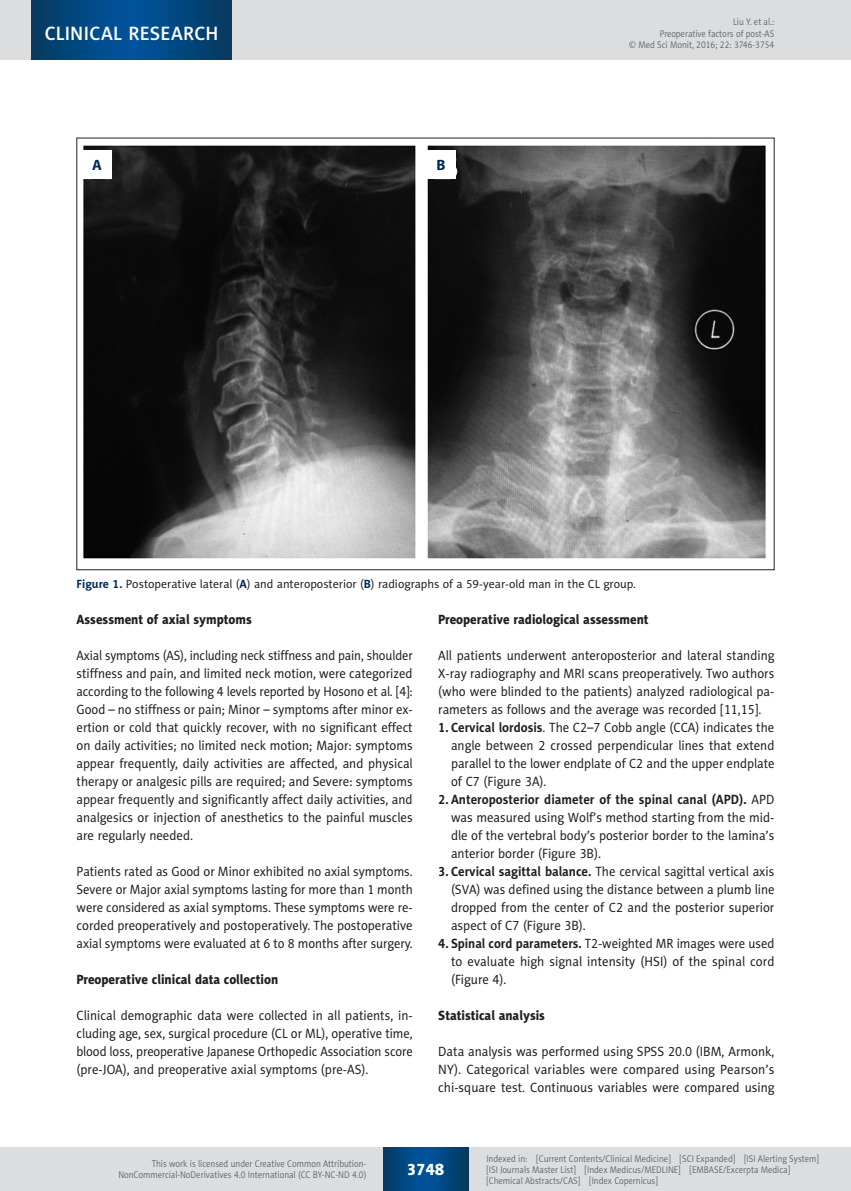
<style>
.page{position:relative;width:851px;height:1191px;background:#fff}
.page>*{position:absolute;margin:0;border:0;box-sizing:border-box;transform-origin:0 0}
.t1{font:19.5px "Naomi Sans EFN Medium";letter-spacing:.015em;color:#fff}
.t2{font:16.5px "Naomi Sans EFN Heavy";color:#fff}
.t3{font:700 15px "Myriad Pro";color:#00295c}
.MSM_Body{font:13.5px/18px "Naomi Sans EFN";color:#231f20;text-align:justify;scale:.95 1}
.MSM_Body-2{font:13.5px/18px "Naomi Sans EFN";color:#231f20;text-align:justify;scale:.93 1}
.MSM_Body_no_before{font:13.5px/18px "Naomi Sans EFN";color:#231f20;text-align:justify;scale:.95 1}
.MSM_Body-3{font:13.5px/18px "Naomi Sans EFN";color:#231f20;text-align:justify;scale:.94 1}
.MSM_Headline_2{font:13.5px "Naomi Sans EFN Heavy";color:#231f20;scale:.95 1}
.MSM_Body_no_before-2{font:13.5px/18px "Naomi Sans EFN";color:#231f20;text-align:justify;scale:.94 1}
.MSM_Rycina_tytul{font:12px "Naomi Sans EFN";color:#231f20}
.MSM_pagina_sygnatura{font:9.75px/11.2px "Naomi Sans EFN Light";color:#57585a;scale:.9 1}
.MSM_pagina_zywa{font:9.75px/11.2px "Naomi Sans EFN Light";color:#57585a;text-align:right;scale:.9 1}
.s1{font-weight:700;color:#00295c}
.s2{font-weight:700}
</style>
<div class="page">
<img style="left:83px;top:145px;width:683px;height:414px">
<div style="left:82px;top:151px;width:30px;height:28px;background:#fff"></div>
<div style="left:426px;top:151px;width:29px;height:28px;background:#fff"></div>
<div style="left:0;top:1148px;width:850px;height:43px;background:#dcdddf"></div>
<svg style="left:383px;top:1147px;width:85px;height:43px;background:#02477e"></svg>
<div style="left:0;top:0;width:850px;height:60px;background:#dcdddf"></div>
<hr style="left:850px;top:0;width:1px;height:60px;background:#dcdddf">
<svg style="left:32px;top:0;width:200px;height:60px;background:#02477e"></svg>
<h1 class="t1" style="left:45px;top:22px;width:175px">CLINICAL RESEARCH</h1>
<p class="t3" style="left:92px;top:155px;width:11px">A</p>
<p class="t3" style="left:436px;top:155px;width:11px">B</p>
<p class="MSM_pagina_zywa" style="left:659px;top:16px;width:129px">Liu Y. et al.:<br>Preoperative factors of post-AS</p>
<p class="MSM_pagina_sygnatura" style="left:629px;top:39px;width:163px">© Med Sci Monit, 2016; 22: 3746-3754</p>
<p class="MSM_Rycina_tytul" style="left:77px;top:577px;width:561px"><span class="s1">Figure 1.</span> Postoperative lateral (<span class="s1">A</span>) and anteroposterior (<span class="s1">B</span>) radiographs of a 59-year-old man in the CL group.</p>
<p class="MSM_Headline_2" style="left:77px;top:611px;width:186px">Assessment of axial symptoms</p>
<p class="MSM_Body-2" style="left:77px;top:646px;width:363px">Axial symptoms (AS), including neck stiffness and pain, shoulder stiffness and pain, and limited neck motion, were categorized according to the following 4 levels reported by Hosono et al. [4]:<br>Good – no stiffness or pain; Minor – symptoms after minor ex&shy;ertion or cold that quickly recover, with no significant effect on daily activities; no limited neck motion; Major: symptoms appear frequently, daily activities are affected, and physical therapy or analgesic pills are required; and Severe: symptoms appear frequently and significantly affect daily activities, and analgesics or injection of anesthetics to the painful muscles are regularly needed.</p>
<p class="MSM_Body-3" style="left:77px;top:862px;width:359px">Patients rated as Good or Minor exhibited no axial symptoms.<br>Severe or Major axial symptoms lasting for more than 1 month were considered as axial symptoms. These symptoms were re&shy;corded preoperatively and postoperatively. The postoperative axial symptoms were evaluated at 6 to 8 months after surgery.</p>
<p class="MSM_Headline_2" style="left:77px;top:971px;width:214px">Preoperative clinical data collection</p>
<p class="MSM_Body" style="left:77px;top:1006px;width:355px">Clinical demographic data were collected in all patients, in&shy;cluding age, sex, surgical procedure (CL or ML), operative time, blood loss, preoperative Japanese Orthopedic Association score (pre-JOA), and preoperative axial symptoms (pre-AS).</p>
<p class="MSM_Headline_2" style="left:438px;top:611px;width:223px">Preoperative radiological assessment</p>
<p class="MSM_Body" style="left:438px;top:646px;width:355px">All patients underwent anteroposterior and lateral standing X-ray radiography and MRI scans preoperatively. Two authors (who were blinded to the patients) analyzed radiological pa&shy;rameters as follows and the average was recorded [11,15].</p>
<p class="MSM_Body_no_before" style="left:451px;top:718px;width:342px;text-indent:-13px"><span class="s2">1. Cervical lordosis</span>. The C2–7 Cobb angle (CCA) indicates the angle between 2 crossed perpendicular lines that extend parallel to the lower endplate of C2 and the upper endplate of C7 (Figure 3A).</p>
<p class="MSM_Body_no_before" style="left:451px;top:790px;width:342px;text-indent:-13px"><span class="s2">2. Anteroposterior diameter of the spinal canal (APD).</span> APD was measured using Wolf’s method starting from the mid&shy;dle of the vertebral body’s posterior border to the lamina’s anterior border (Figure 3B).</p>
<p class="MSM_Body_no_before" style="left:451px;top:862px;width:342px;text-indent:-13px"><span class="s2">3. Cervical sagittal balance.</span> The cervical sagittal vertical axis (SVA) was defined using the distance between a plumb line dropped from the center of C2 and the posterior superior aspect of C7 (Figure 3B).</p>
<p class="MSM_Body_no_before-2" style="left:451px;top:934px;width:345px;text-indent:-13px"><span class="s2">4. Spinal cord parameters.</span> T2-weighted MR images were used to evaluate high signal intensity (HSI) of the spinal cord (Figure 4).</p>
<p class="MSM_Headline_2" style="left:438px;top:1007px;width:114px">Statistical analysis</p>
<p class="MSM_Body" style="left:438px;top:1042px;width:355px">Data analysis was performed using SPSS 20.0 (IBM, Armonk, NY). Categorical variables were compared using Pearson’s chi-square test. Continuous variables were compared using</p>
<p class="MSM_pagina_sygnatura" style="left:118px;top:1158px;width:277px;text-align:right">This work is licensed under Creative Common Attribution-<br>NonCommercial-NoDerivatives 4.0 International (CC BY-NC-ND 4.0)</p>
<p class="t2" style="left:406px;top:1159px;width:39px">3748</p>
<p class="MSM_pagina_sygnatura" style="left:486px;top:1152px;width:371px">Indexed in: [Current Contents/Clinical Medicine] [SCI Expanded] [ISI Alerting System] [ISI Journals Master List] [Index Medicus/MEDLINE] [EMBASE/Excerpta Medica] [Chemical Abstracts/CAS] [Index Copernicus]</p>
</div>
